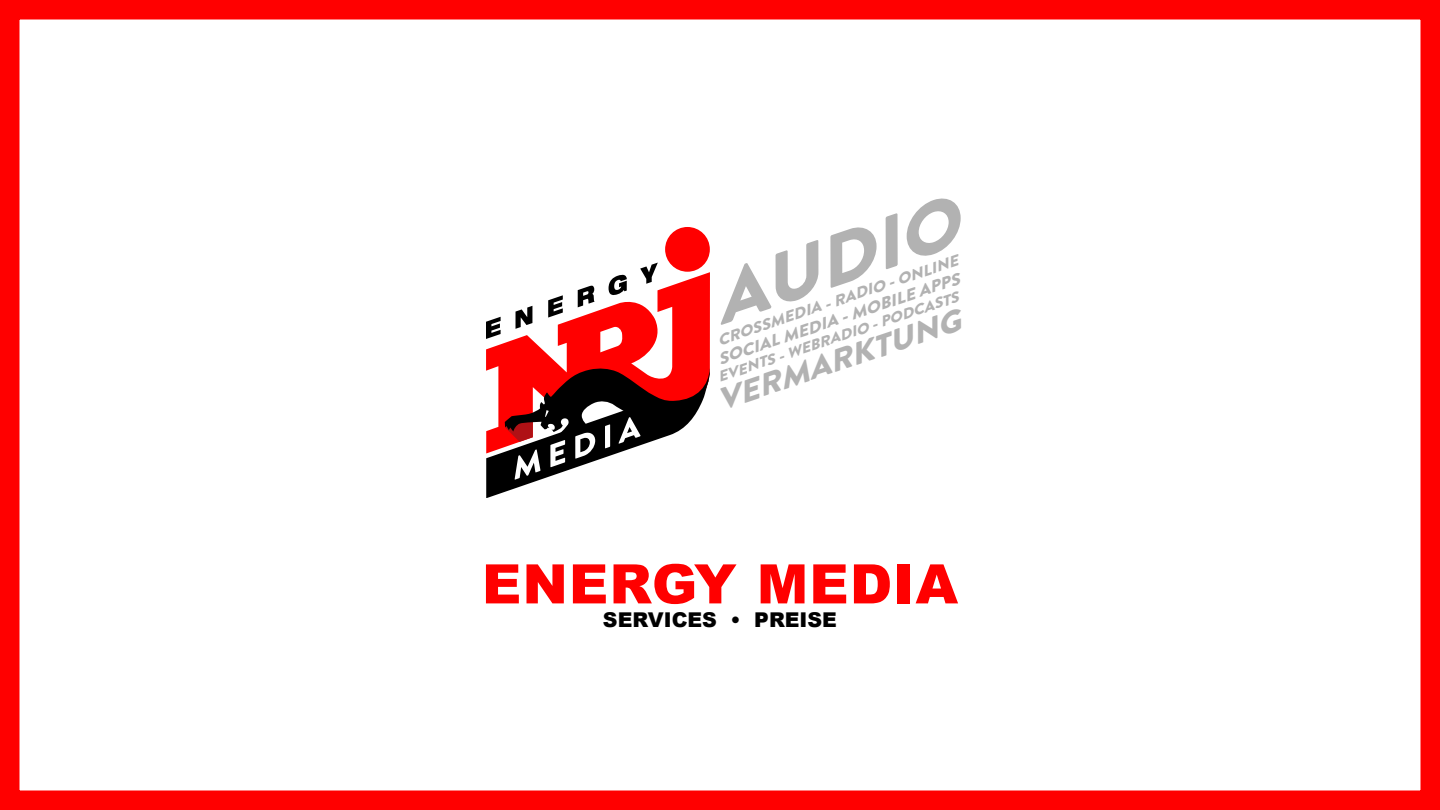
<style>
.page{position:relative;width:1440px;height:810px;background:#fff}
.page>*{position:absolute;margin:0;border:0;box-sizing:border-box;transform-origin:0 0}
.t1{font:italic 900 71.32px "Brandon Grotesque";color:#b2b2b2;scale:1.11 1}
.t2{font:900 54.53px "Arial";letter-spacing:.02em;color:#f00}
.t3{font:italic 900 30.6px "Brandon Grotesque";color:#b2b2b2;scale:1.11 1}
.t4{font:900 20.4px "Arial";color:#000}
.t5{font:italic 900 16.27px "Brandon Grotesque";color:#b2b2b2;scale:1.11 1}
.t6{font:italic 900 15.23px "Brandon Grotesque";color:#b2b2b2;scale:1.11 1}
.t7{font:italic 900 14.62px "Brandon Grotesque";color:#b2b2b2;scale:1.11 1}
</style>
<div class="page">
<svg style="left:486px;top:227px;width:224px;height:140px"></svg>
<svg style="left:486px;top:317px;width:15px;height:22px"></svg>
<svg style="left:516px;top:306px;width:16px;height:23px"></svg>
<svg style="left:548px;top:295px;width:15px;height:23px"></svg>
<svg style="left:578px;top:286px;width:17px;height:21px"></svg>
<svg style="left:609px;top:274px;width:18px;height:22px"></svg>
<svg style="left:640px;top:263px;width:18px;height:21px"></svg>
<svg style="left:486px;top:367px;width:224px;height:131px"></svg>
<div style="left:0;top:0;width:1440px;height:810px;border:20px solid #f00"></div>
<h1 class="t1" style="left:697px;top:255px;width:232px;rotate:-19deg">AUDIO</h1>
<p class="t6" style="left:714px;top:331px;width:229px;rotate:-19deg">CROSSMEDIA - RADIO - ONLINE</p>
<p class="t5" style="left:715px;top:349px;width:230px;rotate:-19deg">SOCIAL MEDIA - MOBILE APPS</p>
<p class="t7" style="left:715px;top:368px;width:230px;rotate:-19deg">EVENTS - WEBRADIO - PODCASTS</p>
<h3 class="t3" style="left:711px;top:381px;width:232px;rotate:-19deg">VERMARKTUNG</h3>
<h2 class="t2" style="left:482px;top:544px;width:477px">ENERGY MEDIA</h2>
<h3 class="t4" style="left:603px;top:605px;width:235px">SERVICES • PREISE</h3>
</div>
